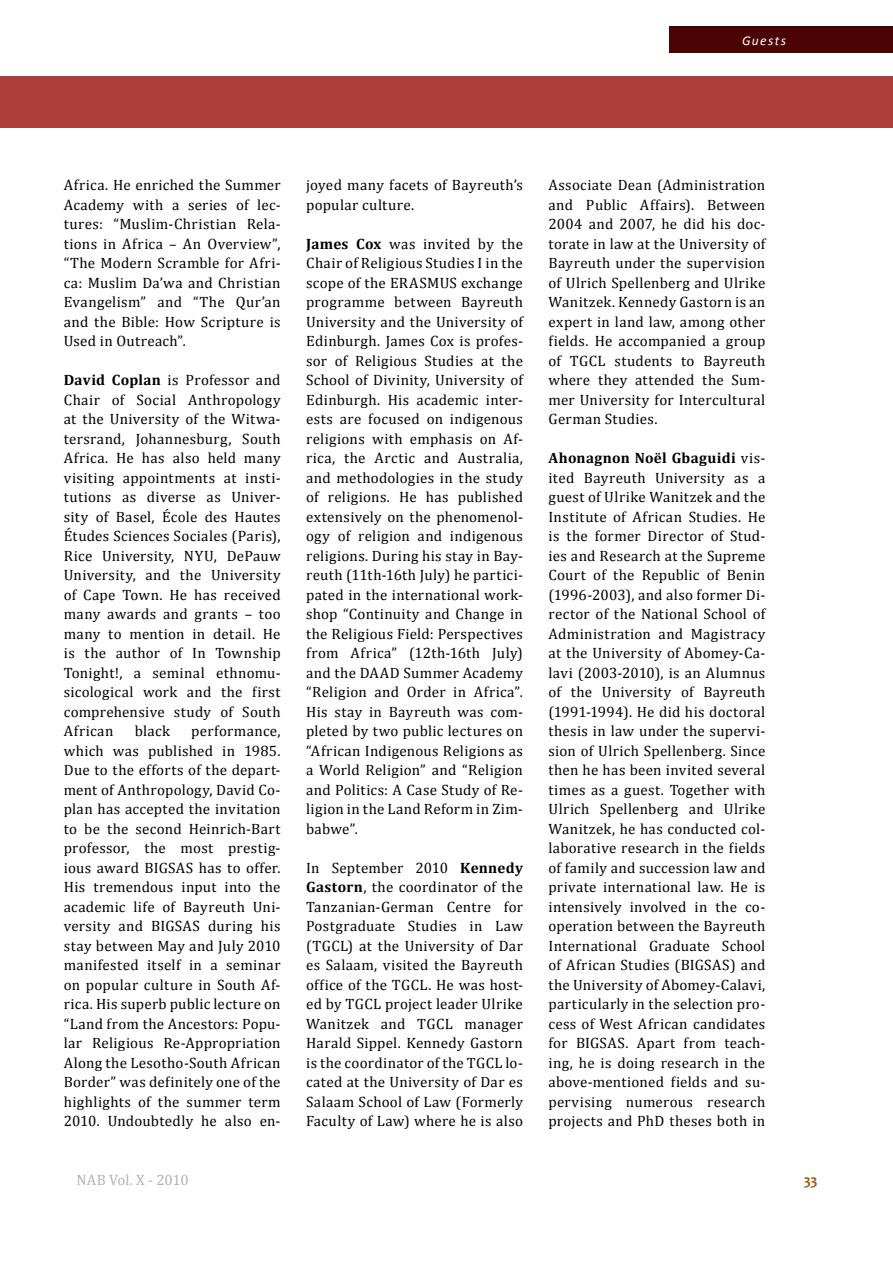
<style>
.page{position:relative;width:893px;height:1263px;background:#fff}
.page>*{position:absolute;margin:0;border:0;box-sizing:border-box;transform-origin:0 0}
.t1{font:15px/19.5px "Cambria";letter-spacing:.02em;color:#000;text-align:justify}
.t2{font:15px "Cambria";letter-spacing:-.01em;color:#b1b2b3}
.t3{font:700 15px "Candara";color:#9f5506}
.t4{font:italic 13.5px "Calibri";letter-spacing:.105em;color:#fff}
.s1{font-weight:700}
</style>
<div class="page">
<div style="left:670px;top:26px;width:223px;height:27px;background:#4a0403"></div>
<div style="left:0;top:77px;width:893px;height:51px;background:#ae3c38"></div>
<p class="t4" style="left:742px;top:31px;width:46px">Guests</p>
<p class="t1" style="left:64px;top:175px;width:218px">Africa. He enriched the Summer Academy with a series of lec&shy;tures: “Muslim-Christian Rela&shy;tions in Africa – An Overview”, “The Modern Scramble for Afri&shy;ca: Muslim Da’wa and Christian Evangelism” and “The Qur’an and the Bible: How Scripture is Used in Outreach”.</p>
<p class="t1" style="left:64px;top:370px;width:218px"><span class="s1">David Coplan</span> is Professor and Chair of Social Anthropology at the University of the Witwa&shy;tersrand, Johannesburg, South Africa. He has also held many visiting appointments at insti&shy;tutions as diverse as Univer&shy;sity of Basel, École des Hautes Études Sciences Sociales (Paris), Rice University, NYU, DePauw University, and the University of Cape Town. He has received many awards and grants – too many to mention in detail. He is the author of In Township Tonight!, a seminal ethnomu&shy;sicological work and the first comprehensive study of South African</p>
<p class="t1" style="left:64px;top:721px;width:218px;text-indent:128px">performance, which was published in 1985.<br>Due to the efforts of the depart&shy;ment of Anthropology, David Co&shy;plan has accepted the invitation to be the second Heinrich-Bart professor, the most prestig&shy;ious award BIGSAS has to offer.<br>His tremendous input into the academic life of Bayreuth Uni&shy;versity and BIGSAS during his stay between May and July 2010 manifested itself in a seminar on popular culture in South Af&shy;rica. His superb public lecture on “Land from the Ancestors: Popu&shy;lar Religious Re-Appropriation Along the Lesotho-South African Border” was definitely one of the highlights of the summer term 2010. Undoubtedly he also en-</p>
<p class="t1" style="left:135px;top:721px;width:36px">black</p>
<p class="t1" style="left:306px;top:175px;width:218px">joyed many facets of Bayreuth’s popular culture.</p>
<p class="t1" style="left:306px;top:234px;width:218px"><span class="s1">James Cox</span> was invited by the Chair of Religious Studies I in the scope of the ERASMUS exchange programme between Bayreuth University and the University of Edinburgh. James Cox is profes&shy;sor of Religious Studies at the School of Divinity, University of Edinburgh. His academic inter&shy;ests are focused on indigenous religions with emphasis on Af&shy;rica, the Arctic and Australia, and methodologies in the study of religions. He has published extensively on the phenomenol&shy;ogy of religion and indigenous religions. During his stay in Bay&shy;reuth (11th-16th July) he partici&shy;pated in the international work&shy;shop “Continuity and Change in the Religious Field: Perspectives from Africa” (12th-16th July) and the DAAD Summer Academy “Religion and Order in Africa”.<br>His stay in Bayreuth was com&shy;pleted by two public lectures on “African Indigenous Religions as a World Religion” and “Religion and Politics: A Case Study of Re&shy;ligion in the Land Reform in Zim&shy;babwe”.</p>
<p class="t1" style="left:306px;top:858px;width:218px">In September 2010 <span class="s1">Kennedy Gastorn</span>, the coordinator of the Tanzanian-German Centre for Postgraduate Studies in Law (TGCL) at the University of Dar es Salaam, visited the Bayreuth office of the TGCL. He was host&shy;ed by TGCL project leader Ulrike Wanitzek and TGCL manager Harald Sippel. Kennedy Gastorn is the coordinator of the TGCL lo&shy;cated at the University of Dar es Salaam School of Law (Formerly Faculty of Law) where he is also</p>
<p class="t1" style="left:548px;top:175px;width:218px">Associate Dean (Administration and Public Affairs). Between 2004 and 2007, he did his doc&shy;torate in law at the University of Bayreuth under the supervision of Ulrich Spellenberg and Ulrike Wanitzek. Kennedy Gastorn is an expert in land law, among other fields. He accompanied a group of TGCL students to Bayreuth where they attended the Sum&shy;mer University for Intercultural German Studies.</p>
<p class="t1" style="left:548px;top:448px;width:218px"><span class="s1">Ahonagnon Noël Gbaguidi</span> vis&shy;ited Bayreuth University as a guest of Ulrike Wanitzek and the Institute of African Studies. He is the former Director of Stud&shy;ies and Research at the Supreme Court of the Republic of Benin (1996-2003), and also former Di&shy;rector of the National School of Administration and Magistracy at the University of Abomey-Ca&shy;lavi (2003-2010), is an Alumnus of the University of Bayreuth (1991-1994). He did his doctoral thesis in law under the supervi&shy;sion of Ulrich Spellenberg. Since then he has been invited several times as a guest. Together with Ulrich Spellenberg and Ulrike Wanitzek, he has conducted col&shy;laborative research in the fields of family and succession law and private international law. He is intensively involved in the co&shy;operation between the Bayreuth International Graduate School of African Studies (BIGSAS) and the University of Abomey-Calavi, particularly in the selection pro&shy;cess of West African candidates for BIGSAS. Apart from teach&shy;ing, he is doing research in the above-mentioned fields and su&shy;pervising numerous research projects and PhD theses both in</p>
<p class="t2" style="left:77px;top:1171px;width:114px">NAB Vol. X - 2010</p>
<p class="t3" style="left:804px;top:1171px;width:15px">33</p>
</div>
